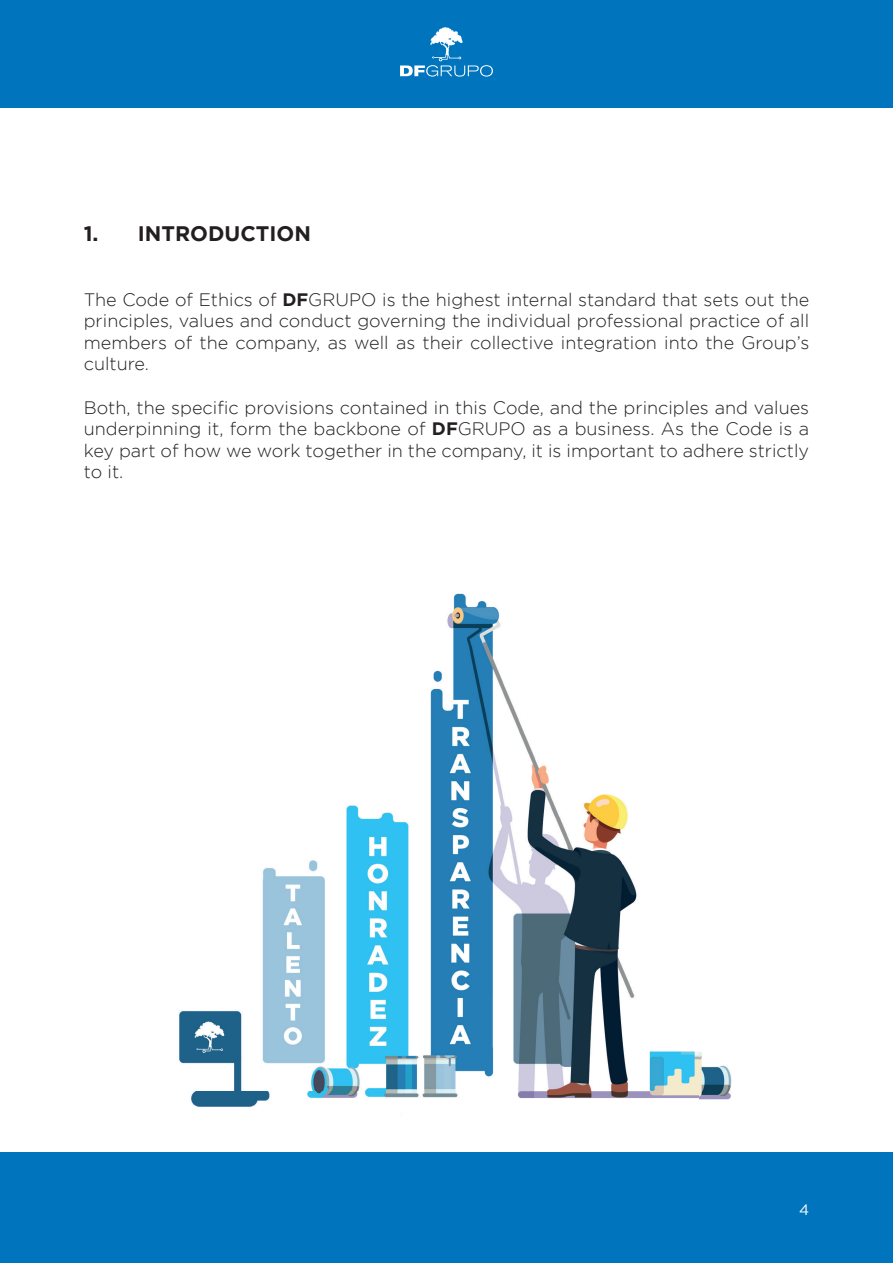
<style>
.page{position:relative;width:893px;height:1263px;background:#fff}
.page>*{position:absolute;margin:0;border:0;box-sizing:border-box;transform-origin:0 0}
.t1{font:700 21px "Gotham";color:#231f20}
.t2{font:300 18px/21.6px "Gotham";color:#231f20;text-align:justify}
.t3{font:15px "Gotham";color:#fff}
.s1{font-weight:700}
</style>
<div class="page">
<div style="left:0;top:1152px;width:893px;height:111px;background:#0075bd"></div>
<div style="left:0;top:0;width:893px;height:108px;background:#0075bd"></div>
<svg style="left:400px;top:27px;width:93px;height:50px"></svg>
<img style="left:179px;top:593px;width:553px;height:514px">
<p class="t1" style="left:84px;top:221px;width:229px">1. INTRODUCTION</p>
<p class="t2" style="left:84px;top:288px;width:727px">The Code of Ethics of <span class="s1">DF</span>GRUPO is the highest internal standard that sets out the principles, values and conduct governing the individual professional practice of all members of the company, as well as their collective integration into the Group’s culture.</p>
<p class="t2" style="left:84px;top:396px;width:727px">Both, the specific provisions contained in this Code, and the principles and values underpinning it, form the backbone of <span class="s1">DF</span>GRUPO as a business. As the Code is a key part of how we work together in the company, it is important to adhere strictly to it.</p>
<p class="t3" style="left:799px;top:1202px;width:12px">4</p>
</div>
